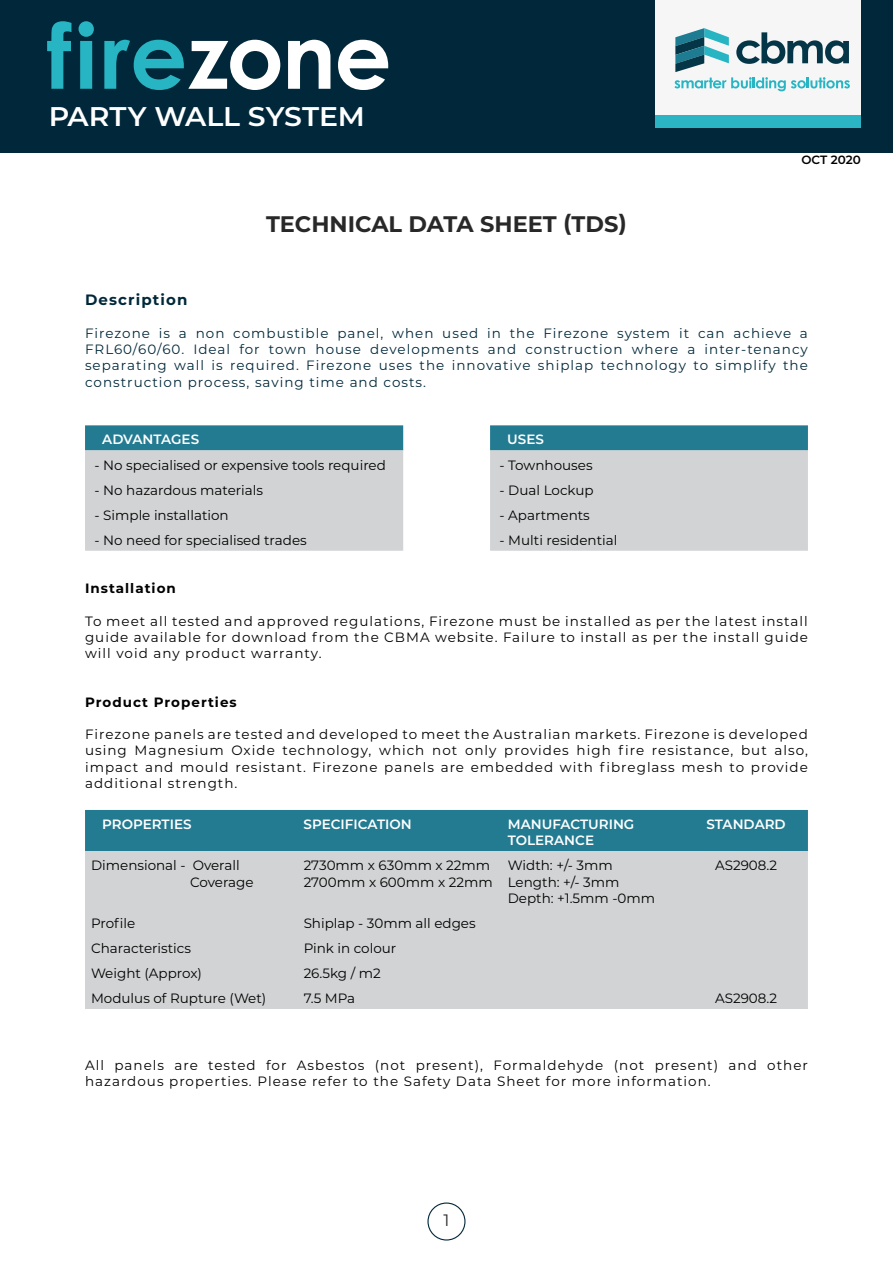
<style>
.page{position:relative;width:893px;height:1263px;background:#fff}
.page>*{position:absolute;margin:0;border:0;box-sizing:border-box;transform-origin:0 0}
.t1{font:700 90px "Century Gothic";color:#27b5c3}
.t2{font:600 27px "Montserrat";letter-spacing:-.005em;color:#fff;scale:1.05 1}
.t3{font:700 22.5px "Montserrat";color:#292829}
.t4{font:16.5px "Montserrat";color:#292829}
.t5{font:700 15px "Montserrat";letter-spacing:.075em;color:#00283a}
.t6{font:13.5px/16.2px "Montserrat";color:#000}
.t7{font:13.5px/16.2px "Montserrat";letter-spacing:.075em;color:#00283a;text-align:justify}
.t8{font:13.5px/16.2px "Montserrat";letter-spacing:.075em;color:#000}
.t9{font:600 13.5px/16.2px "Montserrat";color:#fff}
.t10{font:700 13.5px "Montserrat";letter-spacing:.075em;color:#000}
.t11{font:600 12px "Montserrat";letter-spacing:-.005em;color:#000}
.s1{color:#fff}
</style>
<div class="page">
<svg style="left:85px;top:425px;width:723px;height:25px;background:#408ca0"></svg>
<svg style="left:85px;top:450px;width:723px;height:101px;background:#d6d8d9"></svg>
<div style="left:85px;top:810px;width:723px;height:41px;background:#237b92"></div>
<div style="left:85px;top:851px;width:723px;height:158px;background:#d1d3d4"></div>
<div style="left:427px;top:1202px;width:38px;height:38px;border:1px solid #00283a;border-radius:50%"></div>
<div style="left:0;top:0;width:893px;height:152px;background:#00283a"></div>
<div style="left:655px;top:0;width:206px;height:121px;background:#f6f6f6"></div>
<div style="left:655px;top:115px;width:206px;height:13px;background:#2bb4c3"></div>
<svg style="left:674px;top:28px;width:176px;height:63px"></svg>
<h1 class="t1" style="left:47px;top:-12px;width:347px">fire<span class="s1">zone</span></h1>
<h2 class="t2" style="left:49px;top:97px;width:303px">PARTY WALL SYSTEM</h2>
<h3 class="t3" style="left:266px;top:208px;width:362px">TECHNICAL DATA SHEET (TDS)</h3>
<p class="t11" style="left:801px;top:151px;width:61px">OCT 2020</p>
<p class="t5" style="left:85px;top:289px;width:104px">Description</p>
<p class="t7" style="left:85px;top:325px;width:724px">Firezone is a non combustible panel, when used in the Firezone system it can achieve a FRL60/60/60. Ideal for town house developments and construction where a inter-tenancy separating wall is required. Firezone uses the innovative shiplap technology to simplify the construction process, saving time and costs.</p>
<p class="t9" style="left:102px;top:431px;width:98px">ADVANTAGES</p>
<p class="t9" style="left:507px;top:431px;width:38px">USES</p>
<p class="t6" style="left:95px;top:456px;width:293px">- No specialised or expensive tools required</p>
<p class="t6" style="left:500px;top:456px;width:95px">- Townhouses</p>
<p class="t6" style="left:95px;top:481px;width:170px">- No hazardous materials</p>
<p class="t6" style="left:500px;top:481px;width:96px">- Dual Lockup</p>
<p class="t6" style="left:95px;top:506px;width:136px">- Simple installation</p>
<p class="t6" style="left:500px;top:506px;width:92px">- Apartments</p>
<p class="t6" style="left:95px;top:531px;width:214px">- No need for specialised trades</p>
<p class="t6" style="left:500px;top:531px;width:119px">- Multi residential</p>
<p class="t10" style="left:85px;top:579px;width:92px">Installation</p>
<p class="t6" style="left:85px;top:612px;width:724px;text-align:justify">To meet all tested and approved regulations, Firezone must be installed as per the latest install guide available for download from the CBMA website. Failure to install as per the install guide will void any product warranty.</p>
<p class="t10" style="left:85px;top:692px;width:153px">Product Properties</p>
<p class="t6" style="left:85px;top:726px;width:724px;text-align:justify">Firezone panels are tested and developed to meet the Australian markets. Firezone is developed using Magnesium Oxide technology, which not only provides high fire resistance, but also, impact and mould resistant. Firezone panels are embedded with fibreglass mesh to provide additional strength.</p>
<p class="t9" style="left:102px;top:815px;width:91px">PROPERTIES</p>
<p class="t9" style="left:304px;top:815px;width:110px">SPECIFICATION</p>
<p class="t9" style="left:508px;top:815px;width:128px">MANUFACTURING<br>TOLERANCE</p>
<p class="t9" style="left:707px;top:815px;width:81px">STANDARD</p>
<p class="t6" style="left:190px;top:857px;width:65px;text-indent:-99px">Dimensional - Overall<br>Coverage</p>
<p class="t6" style="left:304px;top:857px;width:191px">2730mm x 630mm x 22mm<br>2700mm x 600mm x 22mm</p>
<p class="t6" style="left:508px;top:857px;width:149px">Width: +/- 3mm<br>Length: +/- 3mm<br>Depth: +1.5mm -0mm</p>
<p class="t6" style="left:715px;top:857px;width:64px">AS2908.2</p>
<p class="t6" style="left:91px;top:914px;width:46px">Profile</p>
<p class="t6" style="left:304px;top:914px;width:174px">Shiplap - 30mm all edges</p>
<p class="t6" style="left:91px;top:939px;width:102px">Characteristics</p>
<p class="t6" style="left:304px;top:939px;width:94px">Pink in colour</p>
<p class="t6" style="left:91px;top:964px;width:112px">Weight (Approx)</p>
<p class="t6" style="left:304px;top:964px;width:79px">26.5kg / m2</p>
<p class="t6" style="left:91px;top:990px;width:177px">Modulus of Rupture (Wet)</p>
<p class="t6" style="left:304px;top:990px;width:53px">7.5 MPa</p>
<p class="t6" style="left:715px;top:990px;width:64px">AS2908.2</p>
<p class="t8" style="left:85px;top:1056px;width:724px">All panels are tested for Asbestos (not present), Formaldehyde (not present) and other hazardous properties. Please refer to the Safety Data Sheet for more information.</p>
<p class="t4" style="left:443px;top:1209px;width:7px">1</p>
</div>
